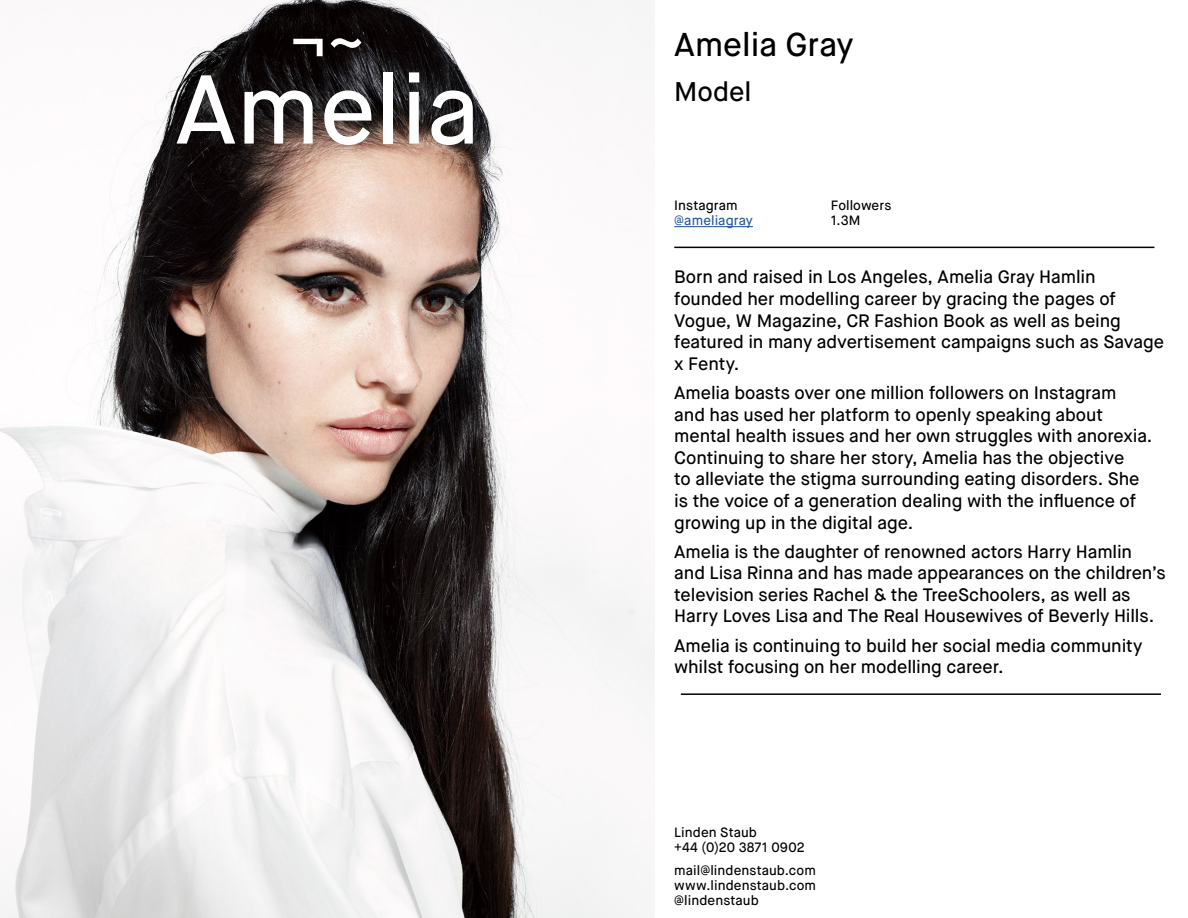
<style>
.page{position:relative;width:1188px;height:918px;background:#fff}
.page>*{position:absolute;margin:0;border:0;box-sizing:border-box;transform-origin:0 0}
.Maison_Neue_65_pt{font:500 97.5px "Maison Neue";color:#fff}
.t1{font:500 33px "Maison Neue";color:#000}
.t2{font:500 27px "Maison Neue";color:#000}
.Maison_Neue_9_pt{font:500 18px/21.6px "Maison Neue";letter-spacing:-.005em;color:#000}
.Maison_Neue_9_pt-2{font:500 13.5px/15px "Maison Neue";letter-spacing:.005em;color:#000}
.Maison_Neue_9_pt-3{font:500 13.5px/15px "Maison Neue";letter-spacing:.005em;color:#275b9b}
.s1{color:#000}
</style>
<div class="page">
<img style="left:0;top:0;width:655px;height:918px">
<svg style="left:293px;top:38px;width:68px;height:18px"></svg>
<hr style="left:674px;top:247px;width:480px;height:1px;background:#000">
<hr style="left:681px;top:693px;width:480px;height:2px;background:#000">
<hr style="left:674px;top:226px;width:79px;height:1px;background:#275b9b">
<p class="t1" style="left:674px;top:24px;width:181px">Amelia Gray</p>
<p class="Maison_Neue_65_pt" style="left:175px;top:48px;width:306px">Amelia</p>
<p class="t2" style="left:674px;top:75px;width:79px">Model</p>
<p class="Maison_Neue_9_pt-3" style="left:674px;top:198px;width:80px"><span class="s1">Instagram </span>@ameliagray</p>
<p class="Maison_Neue_9_pt-2" style="left:831px;top:198px;width:62px">Followers<br>1.3M</p>
<p class="Maison_Neue_9_pt" style="left:674px;top:267px;width:491px">Born and raised in Los Angeles, Amelia Gray Hamlin founded her modelling career by gracing the pages of Vogue, W Magazine, CR Fashion Book as well as being featured in many advertisement campaigns such as Savage x Fenty.</p>
<p class="Maison_Neue_9_pt" style="left:674px;top:382px;width:480px">Amelia boasts over one million followers on Instagram<br>and has used her platform to openly speaking about mental health issues and her own struggles with anorexia.<br>Continuing to share her story, Amelia has the objective<br>to alleviate the stigma surrounding eating disorders. She is the voice of a generation dealing with the influence of growing up in the digital age.</p>
<p class="Maison_Neue_9_pt" style="left:674px;top:541px;width:493px">Amelia is the daughter of renowned actors Harry Hamlin and Lisa Rinna and has made appearances on the children’s television series Rachel &amp; the TreeSchoolers, as well as Harry Loves Lisa and The Real Housewives of Beverly Hills.</p>
<p class="Maison_Neue_9_pt" style="left:674px;top:635px;width:470px">Amelia is continuing to build her social media community whilst focusing on her modelling career.</p>
<p class="Maison_Neue_9_pt-2" style="left:674px;top:825px;width:132px">Linden Staub<br>+44 (0)20 3871 0902</p>
<p class="Maison_Neue_9_pt-2" style="left:674px;top:863px;width:143px;text-align:justify">mail@lindenstaub.com www.lindenstaub.com @lindenstaub</p>
</div>
